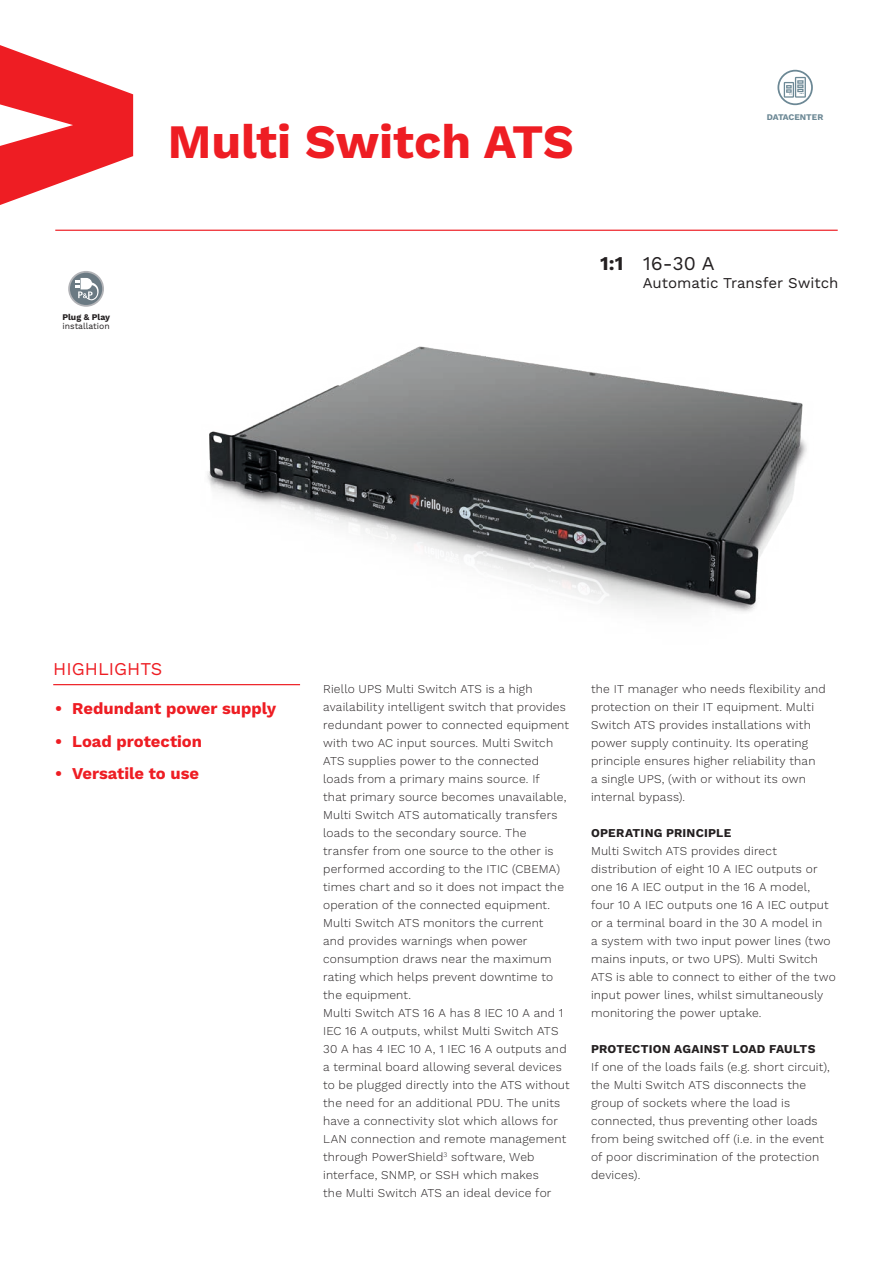
<style>
.page{position:relative;width:893px;height:1263px;background:#fff}
.page>*{position:absolute;margin:0;border:0;box-sizing:border-box;transform-origin:0 0}
.TITOLI_BIG{font:700 48px "Work Sans";color:#ee1d23}
.t1{font:19.5px "Work Sans";color:#231f20}
.t2{font:18px "Work Sans";color:#ee1d23}
.t3{font:700 16.5px "Work Sans";color:#ee1d23}
.TITOLI{font:15px "Work Sans";color:#231f20}
.t4{font:300 12px/18px "Work Sans";letter-spacing:.015em;color:#231f20}
.t5{font:700 12px "Work Sans";letter-spacing:.02em;color:#231f20}
.t6{font:8.7px "Work Sans";color:#231f20}
.t7{font:700 8.7px "Work Sans";color:#6c8895}
.t8{font:700 8.7px "Work Sans";color:#231f20}
.s1{font-weight:700}
</style>
<div class="page">
<svg style="left:0;top:45px;width:133px;height:160px"></svg>
<hr style="left:55px;top:230px;width:783px;height:1px;background:#ee1d23">
<hr style="left:53px;top:684px;width:247px;height:1px;background:#ee1d23">
<svg style="left:777px;top:70px;width:36px;height:35px"></svg>
<div style="left:779px;top:72px;width:32px;height:31px;background:#fff;border-radius:50%"></div>
<svg style="left:784px;top:77px;width:22px;height:21px"></svg>
<svg style="left:68px;top:271px;width:36px;height:36px"></svg>
<div style="left:70px;top:273px;width:32px;height:32px;background:#6b7a83;border-radius:50%"></div>
<svg style="left:76px;top:278px;width:23px;height:23px"></svg>
<img style="left:207px;top:346px;width:600px;height:266px">
<p class="t8" style="left:62px;top:312px;width:49px">Plug &amp; Play</p>
<p class="t6" style="left:62px;top:321px;width:49px">installation</p>
<p class="TITOLI_BIG" style="left:168px;top:114px;width:407px">Multi Switch ATS</p>
<p class="t7" style="left:767px;top:112px;width:58px">DATACENTER</p>
<p class="t1" style="left:600px;top:252px;width:116px"><span class="s1">1:1</span> 16-30 A</p>
<p class="TITOLI" style="left:643px;top:274px;width:197px">Automatic Transfer Switch</p>
<p class="t2" style="left:53px;top:658px;width:110px">HIGHLIGHTS</p>
<p class="t3" style="left:55px;top:699px;width:223px">• Redundant power supply</p>
<p class="t3" style="left:55px;top:731px;width:148px">• Load protection</p>
<p class="t3" style="left:55px;top:764px;width:145px">• Versatile to use</p>
<p class="t4" style="left:323px;top:680px;width:247px">Riello UPS Multi Switch ATS is a high availability intelligent switch that provides redundant power to connected equipment with two AC input sources. Multi Switch ATS supplies power to the connected loads from a primary mains source. If<br>that primary source becomes unavailable, Multi Switch ATS automatically transfers loads to the secondary source. The transfer from one source to the other is performed according to the ITIC (CBEMA) times chart and so it does not impact the operation of the connected equipment.<br>Multi Switch ATS monitors the current<br>and provides warnings when power consumption draws near the maximum rating which helps prevent downtime to the equipment.</p>
<p class="t4" style="left:323px;top:1004px;width:248px">Multi Switch ATS 16 A has 8 IEC 10 A and 1<br>IEC 16 A outputs, whilst Multi Switch ATS 30 A has 4 IEC 10 A, 1 IEC 16 A outputs and a terminal board allowing several devices to be plugged directly into the ATS without the need for an additional PDU. The units have a connectivity slot which allows for LAN connection and remote management through PowerShield<sup>3</sup> software, Web interface, SNMP, or SSH which makes<br>the Multi Switch ATS an ideal device for</p>
<p class="t4" style="left:591px;top:680px;width:236px">the IT manager who needs flexibility and protection on their IT equipment. Multi Switch ATS provides installations with power supply continuity. Its operating principle ensures higher reliability than<br>a single UPS, (with or without its own internal bypass).</p>
<p class="t5" style="left:591px;top:826px;width:142px">OPERATING PRINCIPLE</p>
<p class="t4" style="left:591px;top:842px;width:246px">Multi Switch ATS provides direct distribution of eight 10 A IEC outputs or one 16 A IEC output in the 16 A model, four 10 A IEC outputs one 16 A IEC output or a terminal board in the 30 A model in<br>a system with two input power lines (two mains inputs, or two UPS). Multi Switch ATS is able to connect to either of the two input power lines, whilst simultaneously monitoring the power uptake.</p>
<p class="t5" style="left:591px;top:1042px;width:226px">PROTECTION AGAINST LOAD FAULTS</p>
<p class="t4" style="left:591px;top:1058px;width:240px">If one of the loads fails (e.g. short circuit), the Multi Switch ATS disconnects the group of sockets where the load is connected, thus preventing other loads from being switched off (i.e. in the event of poor discrimination of the protection devices).</p>
</div>
